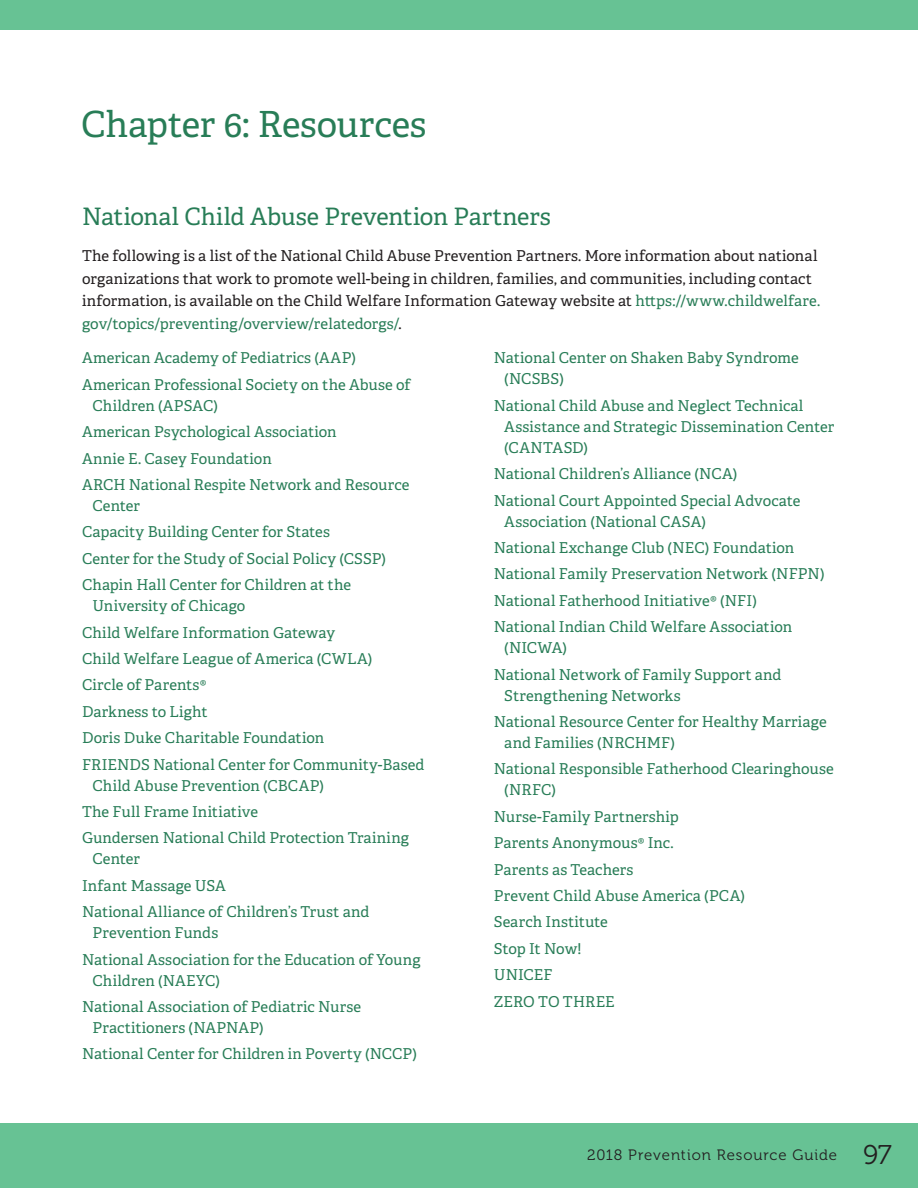
<style>
.page{position:relative;width:918px;height:1188px;background:#fff}
.page>*{position:absolute;margin:0;border:0;box-sizing:border-box;transform-origin:0 0}
.t1{font:36px "Adelle PE";letter-spacing:-.005em;color:#287d57}
.t2{font:24px "Adelle PE";letter-spacing:-.005em;color:#287d57}
.t3{font:15px/21px "Adelle PE";letter-spacing:.005em;color:#287d57}
.t4{font:15px/22.5px "Adelle PE";letter-spacing:.005em;color:#231f20}
.t5{font:15px "Museo 300";letter-spacing:.06em;color:#231f20}
.s1{color:#287d57}
.s2{font-size:27px}
</style>
<div class="page">
<div style="left:1px;top:1123px;width:917px;height:65px;background:#67c294"></div>
<hr style="left:0;top:1123px;width:1px;height:65px;background:#67c294">
<div style="left:1px;top:0;width:917px;height:29px;background:#67c294"></div>
<svg style="left:0;top:0;width:1px;height:29px"></svg>
<h1 class="t1" style="left:81px;top:98px;width:347px">Chapter 6: Resources</h1>
<h2 class="t2" style="left:82px;top:199px;width:470px">National Child Abuse Prevention Partners</h2>
<p class="t4" style="left:82px;top:244px;width:740px">The following is a list of the National Child Abuse Prevention Partners. More information about national organizations that work to promote well-being in children, families, and communities, including contact information, is available on the Child Welfare Information Gateway website at <span class="s1">https://www.childwelfare. gov/topics/preventing/overview/relatedorgs/</span>.</p>
<p class="t3" style="left:82px;top:347px;width:275px">American Academy of Pediatrics (AAP)</p>
<p class="t3" style="left:93px;top:373px;width:320px;text-indent:-10px">American Professional Society on the Abuse of<br>Children (APSAC)</p>
<p class="t3" style="left:82px;top:421px;width:256px">American Psychological Association</p>
<p class="t3" style="left:82px;top:447px;width:191px">Annie E. Casey Foundation</p>
<p class="t3" style="left:93px;top:474px;width:318px;text-indent:-10px">ARCH National Respite Network and Resource<br>Center</p>
<p class="t3" style="left:82px;top:521px;width:249px">Capacity Building Center for States</p>
<p class="t3" style="left:82px;top:547px;width:305px">Center for the Study of Social Policy (CSSP)</p>
<p class="t3" style="left:93px;top:574px;width:260px;text-indent:-10px">Chapin Hall Center for Children at the<br>University of Chicago</p>
<p class="t3" style="left:82px;top:621px;width:255px">Child Welfare Information Gateway</p>
<p class="t3" style="left:82px;top:648px;width:292px">Child Welfare League of America (CWLA)</p>
<p class="t3" style="left:82px;top:674px;width:126px">Circle of Parents®</p>
<p class="t3" style="left:82px;top:700px;width:127px">Darkness to Light</p>
<p class="t3" style="left:82px;top:727px;width:244px">Doris Duke Charitable Foundation</p>
<p class="t3" style="left:93px;top:753px;width:333px;text-indent:-10px">FRIENDS National Center for Community-Based<br>Child Abuse Prevention (CBCAP)</p>
<p class="t3" style="left:82px;top:801px;width:178px">The Full Frame Initiative</p>
<p class="t3" style="left:93px;top:827px;width:318px;text-indent:-10px">Gundersen National Child Protection Training<br>Center</p>
<p class="t3" style="left:82px;top:874px;width:145px">Infant Massage USA</p>
<p class="t3" style="left:93px;top:901px;width:278px;text-indent:-10px">National Alliance of Children’s Trust and<br>Prevention Funds</p>
<p class="t3" style="left:93px;top:948px;width:330px;text-indent:-10px">National Association for the Education of Young<br>Children (NAEYC)</p>
<p class="t3" style="left:93px;top:996px;width:270px;text-indent:-10px">National Association of Pediatric Nurse<br>Practitioners (NAPNAP)</p>
<p class="t3" style="left:82px;top:1043px;width:336px">National Center for Children in Poverty (NCCP)</p>
<p class="t3" style="left:504px;top:347px;width:296px;text-indent:-10px">National Center on Shaken Baby Syndrome (NCSBS)</p>
<p class="t3" style="left:504px;top:394px;width:331px;text-indent:-10px">National Child Abuse and Neglect Technical<br>Assistance and Strategic Dissemination Center (CANTASD)</p>
<p class="t3" style="left:494px;top:463px;width:245px">National Children’s Alliance (NCA)</p>
<p class="t3" style="left:504px;top:489px;width:298px;text-indent:-10px">National Court Appointed Special Advocate<br>Association (National CASA)</p>
<p class="t3" style="left:494px;top:537px;width:302px">National Exchange Club (NEC) Foundation</p>
<p class="t3" style="left:494px;top:563px;width:332px">National Family Preservation Network (NFPN)</p>
<p class="t3" style="left:494px;top:589px;width:265px">National Fatherhood Initiative® (NFI)</p>
<p class="t3" style="left:504px;top:616px;width:289px;text-indent:-10px">National Indian Child Welfare Association (NICWA)</p>
<p class="t3" style="left:504px;top:663px;width:279px;text-indent:-10px">National Network of Family Support and<br>Strengthening Networks</p>
<p class="t3" style="left:504px;top:711px;width:324px;text-indent:-10px">National Resource Center for Healthy Marriage and Families (NRCHMF)</p>
<p class="t3" style="left:504px;top:758px;width:331px;text-indent:-10px">National Responsible Fatherhood Clearinghouse (NRFC)</p>
<p class="t3" style="left:494px;top:805px;width:187px">Nurse-Family Partnership</p>
<p class="t3" style="left:494px;top:832px;width:181px">Parents Anonymous® Inc.</p>
<p class="t3" style="left:494px;top:858px;width:141px">Parents as Teachers</p>
<p class="t3" style="left:494px;top:885px;width:253px">Prevent Child Abuse America (PCA)</p>
<p class="t3" style="left:494px;top:911px;width:116px">Search Institute</p>
<p class="t3" style="left:494px;top:937px;width:89px">Stop It Now!</p>
<p class="t3" style="left:494px;top:964px;width:60px">UNICEF</p>
<p class="t3" style="left:494px;top:990px;width:123px">ZERO TO THREE</p>
<p class="t5" style="left:587px;top:1146px;width:306px">2018 Prevention Resource Guide <span class="s2">97</span></p>
</div>
